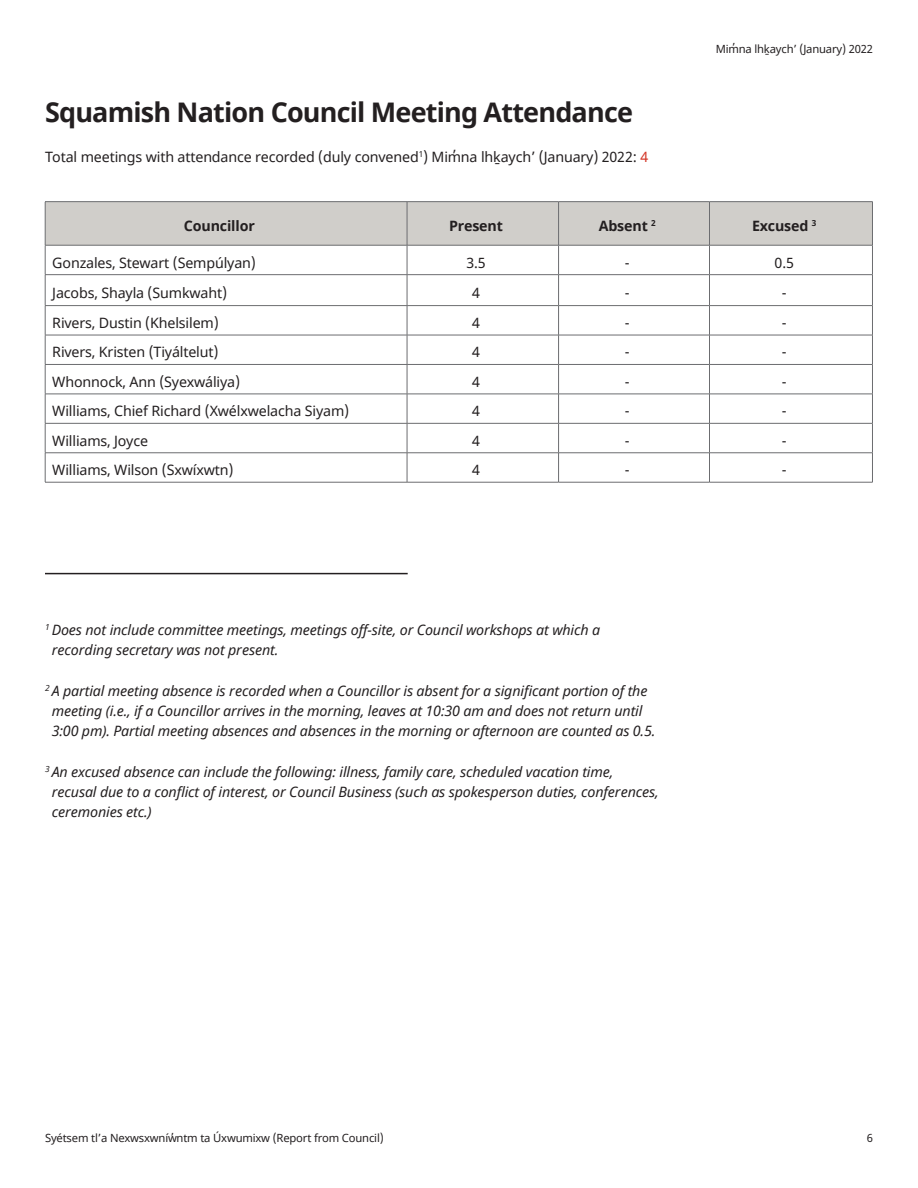
<style>
.page{position:relative;width:918px;height:1188px;background:#fff}
.page>*{position:absolute;margin:0;border:0;box-sizing:border-box;transform-origin:0 0}
.Heading_4___18pt{font:700 27px "Noto Sans";letter-spacing:-.03em;color:#231f20}
.Body_Copy_Small___9{font:italic 14.25px/20.2px "Noto Sans";letter-spacing:-.01em;color:#231f20}
.Body_Copy_Small___9-2{font:14.25px "Noto Sans";letter-spacing:-.01em;color:#231f20}
.Body_Copy_Small___9-3{font:700 14.25px "Noto Sans";letter-spacing:-.01em;color:#231f20}
.t1{font:11.25px "Noto Sans";letter-spacing:-.015em;color:#231f20}
.s1{color:#d33627}
</style>
<div class="page">
<hr style="left:45px;top:573px;width:363px;height:1px;background:#231f20">
<hr style="left:45px;top:201px;width:362px;height:1px;background:#6c6d70">
<hr style="left:407px;top:201px;width:152px;height:1px;background:#6c6d70">
<hr style="left:559px;top:201px;width:151px;height:1px;background:#6c6d70">
<hr style="left:710px;top:201px;width:163px;height:1px;background:#6c6d70">
<svg style="left:45px;top:202px;width:828px;height:72px"></svg>
<hr style="left:45px;top:274px;width:362px;height:1px;background:#6c6d70">
<hr style="left:45px;top:275px;width:1px;height:30px;background:#6c6d70">
<hr style="left:407px;top:274px;width:152px;height:1px;background:#6c6d70">
<hr style="left:407px;top:275px;width:1px;height:30px;background:#6c6d70">
<hr style="left:559px;top:274px;width:151px;height:1px;background:#6c6d70">
<hr style="left:558px;top:275px;width:1px;height:30px;background:#6c6d70">
<hr style="left:710px;top:274px;width:163px;height:1px;background:#6c6d70">
<hr style="left:709px;top:275px;width:1px;height:30px;background:#6c6d70">
<hr style="left:872px;top:275px;width:1px;height:30px;background:#6c6d70">
<hr style="left:45px;top:305px;width:362px;height:1px;background:#6c6d70">
<hr style="left:407px;top:305px;width:152px;height:1px;background:#6c6d70">
<hr style="left:559px;top:305px;width:151px;height:1px;background:#6c6d70">
<hr style="left:710px;top:305px;width:163px;height:1px;background:#6c6d70">
<hr style="left:45px;top:335px;width:362px;height:1px;background:#6c6d70">
<hr style="left:407px;top:335px;width:152px;height:1px;background:#6c6d70">
<hr style="left:559px;top:335px;width:151px;height:1px;background:#6c6d70">
<hr style="left:710px;top:335px;width:163px;height:1px;background:#6c6d70">
<hr style="left:45px;top:364px;width:362px;height:1px;background:#6c6d70">
<hr style="left:407px;top:364px;width:152px;height:1px;background:#6c6d70">
<hr style="left:559px;top:364px;width:151px;height:1px;background:#6c6d70">
<hr style="left:710px;top:364px;width:163px;height:1px;background:#6c6d70">
<hr style="left:45px;top:394px;width:362px;height:1px;background:#6c6d70">
<hr style="left:407px;top:394px;width:152px;height:1px;background:#6c6d70">
<hr style="left:559px;top:394px;width:151px;height:1px;background:#6c6d70">
<hr style="left:710px;top:394px;width:163px;height:1px;background:#6c6d70">
<hr style="left:45px;top:423px;width:362px;height:1px;background:#6c6d70">
<hr style="left:407px;top:423px;width:152px;height:1px;background:#6c6d70">
<hr style="left:559px;top:423px;width:151px;height:1px;background:#6c6d70">
<hr style="left:710px;top:423px;width:163px;height:1px;background:#6c6d70">
<hr style="left:45px;top:453px;width:362px;height:1px;background:#6c6d70">
<svg style="left:45px;top:306px;width:1px;height:176px"></svg>
<hr style="left:407px;top:453px;width:152px;height:1px;background:#6c6d70">
<svg style="left:407px;top:306px;width:1px;height:176px"></svg>
<hr style="left:559px;top:453px;width:151px;height:1px;background:#6c6d70">
<svg style="left:558px;top:306px;width:1px;height:176px"></svg>
<hr style="left:710px;top:453px;width:163px;height:1px;background:#6c6d70">
<svg style="left:709px;top:306px;width:1px;height:176px"></svg>
<svg style="left:872px;top:306px;width:1px;height:176px"></svg>
<hr style="left:45px;top:482px;width:362px;height:1px;background:#6c6d70">
<hr style="left:407px;top:482px;width:152px;height:1px;background:#6c6d70">
<hr style="left:559px;top:482px;width:151px;height:1px;background:#6c6d70">
<hr style="left:710px;top:482px;width:163px;height:1px;background:#6c6d70">
<p class="Heading_4___18pt" style="left:45px;top:93px;width:590px">Squamish Nation Council Meeting Attendance</p>
<p class="Body_Copy_Small___9-2" style="left:45px;top:147px;width:605px">Total meetings with attendance recorded (duly convened<sup>1</sup>) Mim̓ na lhḵaych’ (January) 2022: <span class="s1">4</span></p>
<p class="t1" style="left:716px;top:41px;width:159px">Mim̓ na lhḵaych’ (January) 2022</p>
<p class="Body_Copy_Small___9-3" style="left:184px;top:216px;width:72px">Councillor</p>
<p class="Body_Copy_Small___9-3" style="left:449px;top:216px;width:55px">Present</p>
<p class="Body_Copy_Small___9-3" style="left:599px;top:216px;width:59px">Absent <sup>2</sup></p>
<p class="Body_Copy_Small___9-3" style="left:752px;top:216px;width:66px">Excused <sup>3</sup></p>
<p class="Body_Copy_Small___9-2" style="left:52px;top:253px;width:205px">Gonzales, Stewart (Sempúlyan)</p>
<p class="Body_Copy_Small___9-2" style="left:466px;top:253px;width:21px">3.5</p>
<p class="Body_Copy_Small___9-2" style="left:625px;top:253px;width:6px">-</p>
<p class="Body_Copy_Small___9-2" style="left:775px;top:253px;width:21px">0.5</p>
<p class="Body_Copy_Small___9-2" style="left:52px;top:283px;width:176px">Jacobs, Shayla (Sumkwaht)</p>
<p class="Body_Copy_Small___9-2" style="left:472px;top:283px;width:9px">4</p>
<p class="Body_Copy_Small___9-2" style="left:625px;top:283px;width:6px">-</p>
<p class="Body_Copy_Small___9-2" style="left:782px;top:283px;width:6px">-</p>
<p class="Body_Copy_Small___9-2" style="left:52px;top:313px;width:168px">Rivers, Dustin (Khelsilem)</p>
<p class="Body_Copy_Small___9-2" style="left:472px;top:313px;width:9px">4</p>
<p class="Body_Copy_Small___9-2" style="left:625px;top:313px;width:6px">-</p>
<p class="Body_Copy_Small___9-2" style="left:782px;top:313px;width:6px">-</p>
<p class="Body_Copy_Small___9-2" style="left:52px;top:342px;width:168px">Rivers, Kristen (Tiyáltelut)</p>
<p class="Body_Copy_Small___9-2" style="left:472px;top:342px;width:9px">4</p>
<p class="Body_Copy_Small___9-2" style="left:625px;top:342px;width:6px">-</p>
<p class="Body_Copy_Small___9-2" style="left:782px;top:342px;width:6px">-</p>
<p class="Body_Copy_Small___9-2" style="left:52px;top:372px;width:189px">Whonnock, Ann (Syexwáliya)</p>
<p class="Body_Copy_Small___9-2" style="left:472px;top:372px;width:9px">4</p>
<p class="Body_Copy_Small___9-2" style="left:625px;top:372px;width:6px">-</p>
<p class="Body_Copy_Small___9-2" style="left:782px;top:372px;width:6px">-</p>
<p class="Body_Copy_Small___9-2" style="left:52px;top:401px;width:298px">Williams, Chief Richard (Xwélxwelacha Siyam)</p>
<p class="Body_Copy_Small___9-2" style="left:472px;top:401px;width:9px">4</p>
<p class="Body_Copy_Small___9-2" style="left:625px;top:401px;width:6px">-</p>
<p class="Body_Copy_Small___9-2" style="left:782px;top:401px;width:6px">-</p>
<p class="Body_Copy_Small___9-2" style="left:52px;top:431px;width:97px">Williams, Joyce</p>
<p class="Body_Copy_Small___9-2" style="left:472px;top:431px;width:9px">4</p>
<p class="Body_Copy_Small___9-2" style="left:625px;top:431px;width:6px">-</p>
<p class="Body_Copy_Small___9-2" style="left:782px;top:431px;width:6px">-</p>
<p class="Body_Copy_Small___9-2" style="left:52px;top:460px;width:183px">Williams, Wilson (Sxwíxwtn)</p>
<p class="Body_Copy_Small___9-2" style="left:472px;top:460px;width:9px">4</p>
<p class="Body_Copy_Small___9-2" style="left:625px;top:460px;width:6px">-</p>
<p class="Body_Copy_Small___9-2" style="left:782px;top:460px;width:6px">-</p>
<p class="Body_Copy_Small___9" style="left:52px;top:619px;width:550px;text-indent:-7px"><sup>1</sup> Does not include committee meetings, meetings off-site, or Council workshops at which a recording secretary was not present.</p>
<p class="Body_Copy_Small___9" style="left:45px;top:680px;width:612px;text-align:center"><sup>2</sup> A partial meeting absence is recorded when a Councillor is absent for a significant portion of the meeting (i.e., if a Councillor arrives in the morning, leaves at 10:30 am and does not return until<br>3:00 pm). Partial meeting absences and absences in the morning or afternoon are counted as 0.5.</p>
<p class="Body_Copy_Small___9" style="left:52px;top:761px;width:608px;text-indent:-7px"><sup>3</sup> An excused absence can include the following: illness, family care, scheduled vacation time, recusal due to a conflict of interest, or Council Business (such as spokesperson duties, conferences, ceremonies etc.)</p>
<p class="t1" style="left:45px;top:1131px;width:340px">Syétsem tl’a Nexwsxwníw̓ ntm ta Úxwumixw (Report from Council)</p>
<p class="t1" style="left:867px;top:1131px;width:8px">6</p>
</div>
